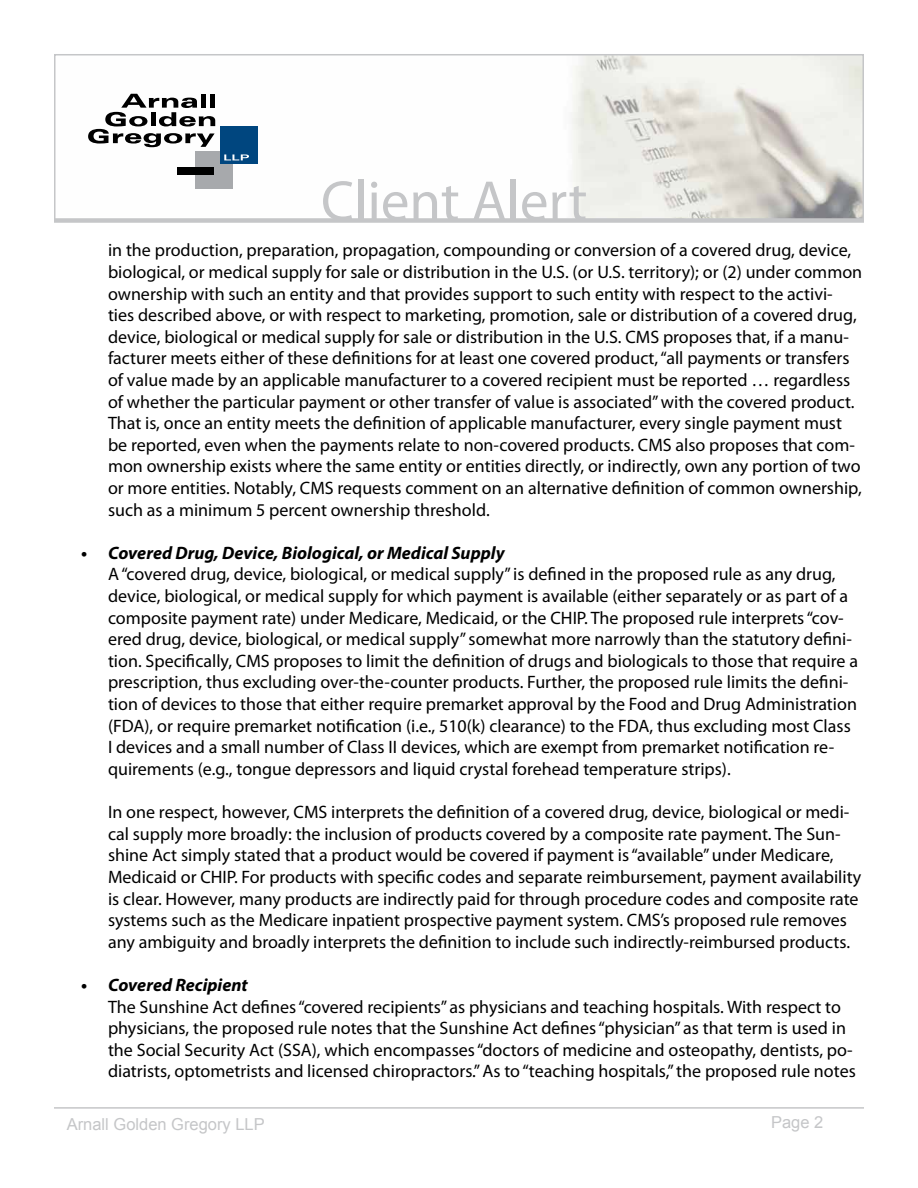
<style>
.page{position:relative;width:918px;height:1188px;background:#fff}
.page>*{position:absolute;margin:0;border:0;box-sizing:border-box;transform-origin:0 0}
.t1{font:57px "Myriad Pro";color:#c5c6c8}
.t2{font:18px/21.6px "Myriad Pro";color:#000}
.t3{font:italic 700 18px "Myriad Pro";color:#000}
.t4{font:16.5px "Arial";color:#c5c6c8}
</style>
<div class="page">
<hr style="left:54px;top:1107px;width:810px;height:2px;background:#c5c6c8">
<div style="left:54px;top:218px;width:810px;height:5px;background:#d3d4d5"></div>
<svg style="left:54px;top:54px;width:810px;height:168px"></svg>
<h1 class="t1" style="left:321px;top:166px;width:268px">Client Alert</h1>
<p class="t2" style="left:108px;top:239px;width:756px">in the production, preparation, propagation, compounding or conversion of a covered drug, device, biological, or medical supply for sale or distribution in the U.S. (or U.S. territory); or (2) under common ownership with such an entity and that provides support to such entity with respect to the activi&shy;ties described above, or with respect to marketing, promotion, sale or distribution of a covered drug, device, biological or medical supply for sale or distribution in the U.S. CMS proposes that, if a manu&shy;facturer meets either of these definitions for at least one covered product, “all payments or transfers of value made by an applicable manufacturer to a covered recipient must be reported … regardless of whether the particular payment or other transfer of value is associated” with the covered product.<br>That is, once an entity meets the definition of applicable manufacturer, every single payment must be reported, even when the payments relate to non-covered products. CMS also proposes that com&shy;mon ownership exists where the same entity or entities directly, or indirectly, own any portion of two or more entities. Notably, CMS requests comment on an alternative definition of common ownership, such as a minimum 5 percent ownership threshold.</p>
<p class="t3" style="left:81px;top:541px;width:425px">• Covered Drug, Device, Biological, or Medical Supply</p>
<p class="t2" style="left:108px;top:563px;width:752px">A “covered drug, device, biological, or medical supply” is defined in the proposed rule as any drug, device, biological, or medical supply for which payment is available (either separately or as part of a composite payment rate) under Medicare, Medicaid, or the CHIP. The proposed rule interprets “cov&shy;ered drug, device, biological, or medical supply” somewhat more narrowly than the statutory defini&shy;tion. Specifically, CMS proposes to limit the definition of drugs and biologicals to those that require a prescription, thus excluding over-the-counter products. Further, the proposed rule limits the defini&shy;tion of devices to those that either require premarket approval by the Food and Drug Administration (FDA), or require premarket notification (i.e., 510(k) clearance) to the FDA, thus excluding most Class I devices and a small number of Class II devices, which are exempt from premarket notification re&shy;quirements (e.g., tongue depressors and liquid crystal forehead temperature strips).</p>
<p class="t2" style="left:108px;top:801px;width:755px">In one respect, however, CMS interprets the definition of a covered drug, device, biological or medi&shy;cal supply more broadly: the inclusion of products covered by a composite rate payment. The Sun&shy;shine Act simply stated that a product would be covered if payment is “available” under Medicare, Medicaid or CHIP. For products with specific codes and separate reimbursement, payment availability is clear. However, many products are indirectly paid for through procedure codes and composite rate systems such as the Medicare inpatient prospective payment system. CMS’s proposed rule removes any ambiguity and broadly interprets the definition to include such indirectly-reimbursed products.</p>
<p class="t3" style="left:81px;top:973px;width:168px">• Covered Recipient</p>
<p class="t2" style="left:108px;top:995px;width:749px">The Sunshine Act defines “covered recipients” as physicians and teaching hospitals. With respect to physicians, the proposed rule notes that the Sunshine Act defines “physician” as that term is used in the Social Security Act (SSA), which encompasses “doctors of medicine and osteopathy, dentists, po&shy;diatrists, optometrists and licensed chiropractors.” As to “teaching hospitals,” the proposed rule notes</p>
<p class="t4" style="left:67px;top:1114px;width:200px">Arnall Golden Gregory LLP</p>
<p class="t4" style="left:771px;top:1111px;width:54px">Page 2</p>
</div>
